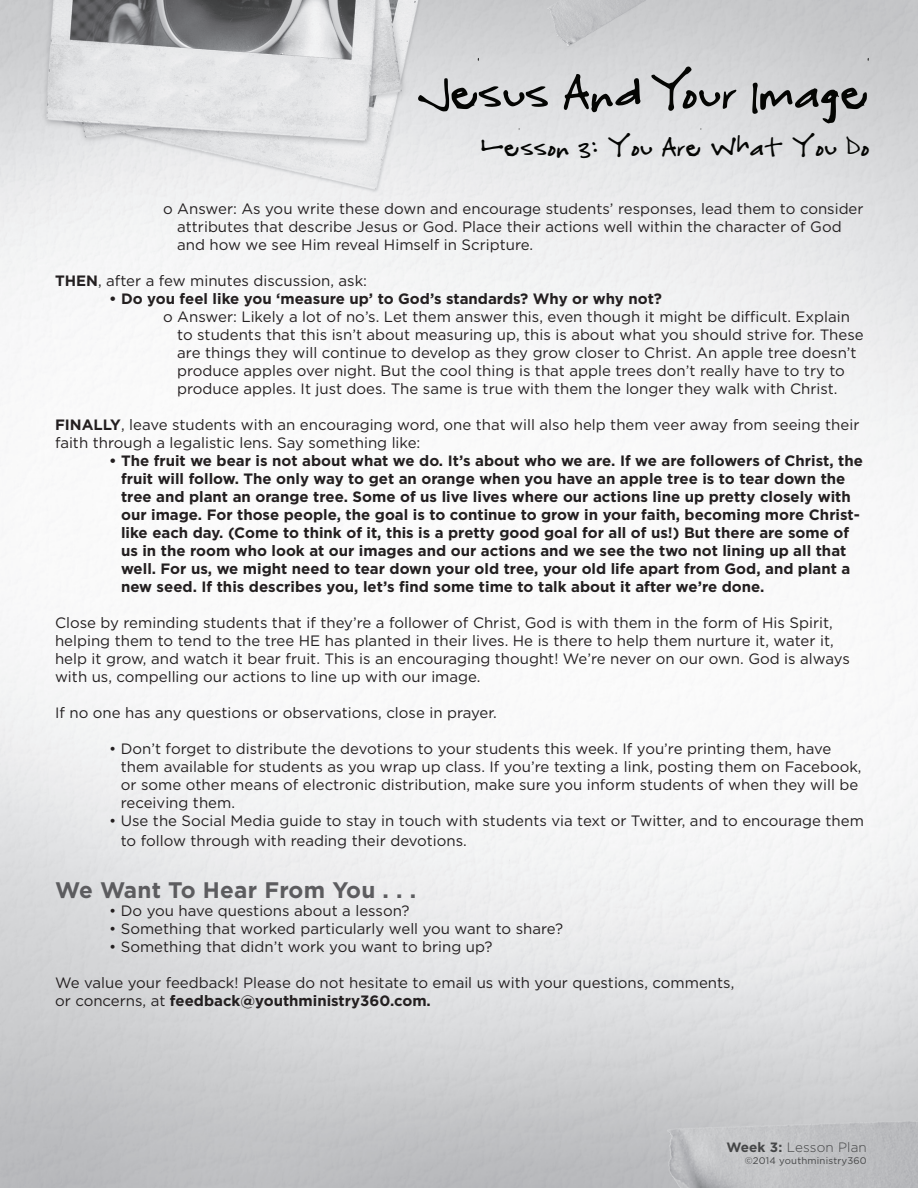
<style>
.page{position:relative;width:918px;height:1188px;background:#fff}
.page>*{position:absolute;margin:0;border:0;box-sizing:border-box;transform-origin:0 0}
.t1{font:63px "fuchsiabuddha";letter-spacing:.01em;color:#040503}
.t2{font:34.5px "fuchsiabuddha";letter-spacing:.01em;color:#040503}
.t3{font:700 22.5px "Gotham";letter-spacing:.01em;color:#5c5c5f}
.t4{font:15px/18px "Gotham";color:#231f20}
.t5{font:700 15px/18px "Gotham";color:#231f20}
.t6{font:300 13.5px "Gotham";letter-spacing:.01em;color:#454647}
.t7{font:9.6px "Gotham";letter-spacing:.02em;color:#454647}
.s1{font-weight:700}
.s2{font-weight:400}
</style>
<div class="page">
<img style="left:0;top:0;width:918px;height:1188px">
<h1 class="t1" style="left:417px;top:58px;width:454px">Jesus And Your Image</h1>
<h2 class="t2" style="left:481px;top:128px;width:390px">Lesson 3: You Are What You Do</h2>
<p class="t4" style="left:177px;top:199px;width:688px;text-indent:-14px">o Answer: As you write these down and encourage students’ responses, lead them to consider attributes that describe Jesus or God. Place their actions well within the character of God and how we see Him reveal Himself in Scripture.</p>
<p class="t4" style="left:55px;top:271px;width:314px"><span class="s1">THEN</span>, after a few minutes discussion, ask:</p>
<p class="t5" style="left:109px;top:290px;width:555px">• Do you feel like you ‘measure up’ to God’s standards? Why or why not?</p>
<p class="t4" style="left:177px;top:307px;width:688px;text-indent:-14px">o Answer: Likely a lot of no’s. Let them answer this, even though it might be difficult. Explain to students that this isn’t about measuring up, this is about what you should strive for. These are things they will continue to develop as they grow closer to Christ. An apple tree doesn’t produce apples over night. But the cool thing is that apple trees don’t really have to try to produce apples. It just does. The same is true with them the longer they walk with Christ.</p>
<p class="t4" style="left:55px;top:415px;width:806px"><span class="s1">FINALLY</span>, leave students with an encouraging word, one that will also help them veer away from seeing their faith through a legalistic lens. Say something like:</p>
<p class="t5" style="left:121px;top:452px;width:743px;text-indent:-12px">• The fruit we bear is not about what we do. It’s about who we are. If we are followers of Christ, the fruit will follow. The only way to get an orange when you have an apple tree is to tear down the tree and plant an orange tree. Some of us live lives where our actions line up pretty closely with our image. For those people, the goal is to continue to grow in your faith, becoming more Christ&shy;like each day. (Come to think of it, this is a pretty good goal for all of us!) But there are some of us in the room who look at our images and our actions and we see the two not lining up all that well. For us, we might need to tear down your old tree, your old life apart from God, and plant a new seed. If this describes you, let’s find some time to talk about it after we’re done.</p>
<p class="t4" style="left:55px;top:613px;width:796px">Close by reminding students that if they’re a follower of Christ, God is with them in the form of His Spirit, helping them to tend to the tree HE has planted in their lives. He is there to help them nurture it, water it, help it grow, and watch it bear fruit. This is an encouraging thought! We’re never on our own. God is always with us, compelling our actions to line up with our image.</p>
<p class="t4" style="left:55px;top:703px;width:443px">If no one has any questions or observations, close in prayer.</p>
<p class="t4" style="left:121px;top:739px;width:742px;text-indent:-12px">• Don’t forget to distribute the devotions to your students this week. If you’re printing them, have them available for students as you wrap up class. If you’re texting a link, posting them on Facebook, or some other means of electronic distribution, make sure you inform students of when they will be receiving them.</p>
<p class="t4" style="left:121px;top:811px;width:745px;line-height:19.8px;text-indent:-12px">• Use the Social Media guide to stay in touch with students via text or Twitter, and to encourage them to follow through with reading their devotions.</p>
<p class="t3" style="left:55px;top:876px;width:363px">We Want To Hear From You . . .</p>
<p class="t4" style="left:109px;top:902px;width:302px">• Do you have questions about a lesson?</p>
<p class="t4" style="left:109px;top:920px;width:456px">• Something that worked particularly well you want to share?</p>
<p class="t4" style="left:109px;top:938px;width:385px">• Something that didn’t work you want to bring up?</p>
<p class="t4" style="left:55px;top:974px;width:681px">We value your feedback! Please do not hesitate to email us with your questions, comments,</p>
<p class="t5" style="left:55px;top:992px;width:377px"><span class="s2">or concerns, at</span> feedback@youthministry360.com.</p>
<p class="t6" style="left:726px;top:1139px;width:142px"><span class="s1">Week 3:</span> Lesson Plan</p>
<p class="t7" style="left:745px;top:1155px;width:124px">©2014 youthministry360</p>
</div>
